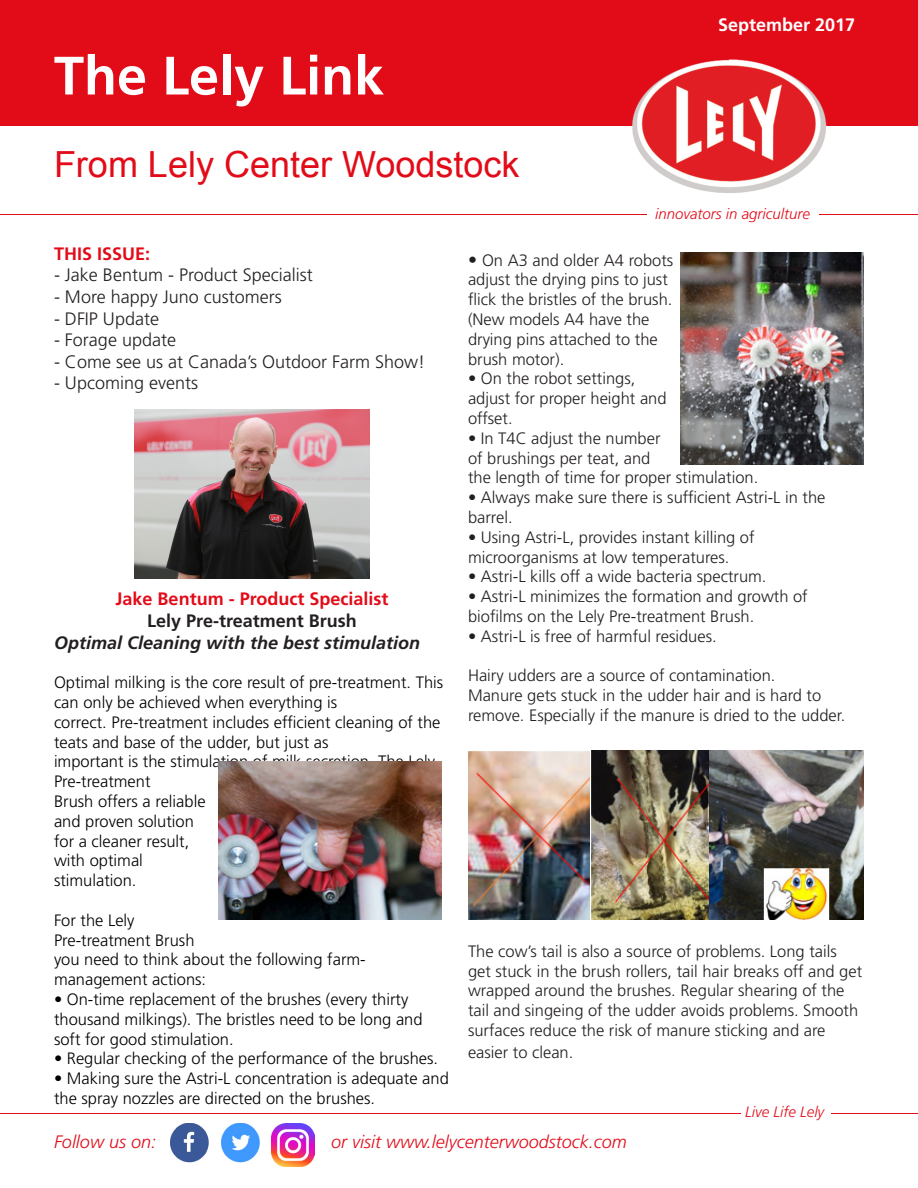
<style>
.page{position:relative;width:918px;height:1188px;background:#fff}
.page>*{position:absolute;margin:0;border:0;box-sizing:border-box;transform-origin:0 0}
.t1{font:700 54px "Frutiger LT Std";color:#fff}
.t2{font:36px "Arial";color:#e20c19}
.t3{font:300 18px "Frutiger LT Std";color:#231f20}
.t4{font:italic 300 18px "Frutiger LT Std";color:#e20c19}
.t5{font:700 18px "Frutiger LT Std";color:#e20c19}
.t6{font:italic 700 18px "Frutiger LT Std";color:#231f20}
.t7{font:700 18px "Frutiger LT Std";color:#231f20}
.t8{font:700 18px "Frutiger LT Std";color:#fff}
.t9{font:300 16.5px/19.8px "Frutiger LT Std";color:#231f20}
.t10{font:300 16.5px/19.8px "Frutiger LT Std";color:#000}
.t11{font:italic 300 15px "Frutiger LT Std";color:#e20c19}
.s1{font-weight:700}
.s2{font-size:18px}
</style>
<div class="page">
<div style="left:0;top:0;width:918px;height:126px;background:#e20c19"></div>
<img style="left:632px;top:59px;width:195px;height:134px">
<hr style="left:0;top:1113px;width:918px;height:1px;background:#e20c19">
<div style="left:741px;top:1099px;width:90px;height:29px;background:#fff"></div>
<img style="left:170px;top:1123px;width:90px;height:40px">
<hr style="left:0;top:215px;width:918px;height:1px;background:#e20c19">
<div style="left:647px;top:200px;width:171px;height:29px;background:#fff"></div>
<img style="left:271px;top:1124px;width:43px;height:43px">
<img style="left:135px;top:410px;width:234px;height:168px">
<img style="left:219px;top:761px;width:223px;height:158px">
<img style="left:680px;top:252px;width:184px;height:212px">
<img style="left:468px;top:751px;width:122px;height:168px">
<img style="left:591px;top:750px;width:119px;height:169px">
<img style="left:710px;top:750px;width:154px;height:169px">
<p class="t1" style="left:54px;top:44px;width:332px">The Lely Link</p>
<p class="t2" style="left:54px;top:141px;width:467px">From Lely Center Woodstock</p>
<p class="t8" style="left:718px;top:14px;width:139px">September 2017</p>
<p class="t11" style="left:655px;top:205px;width:157px">innovators in agriculture</p>
<p class="t5" style="left:54px;top:243px;width:98px">THIS ISSUE:</p>
<p class="t3" style="left:54px;top:265px;width:260px">- Jake Bentum - Product Specialist</p>
<p class="t3" style="left:54px;top:287px;width:229px">- More happy Juno customers</p>
<p class="t3" style="left:54px;top:308px;width:107px">- DFIP Update</p>
<p class="t3" style="left:54px;top:330px;width:124px">- Forage update</p>
<p class="t3" style="left:54px;top:351px;width:373px">- Come see us at Canada’s Outdoor Farm Show!</p>
<p class="t3" style="left:54px;top:373px;width:146px">- Upcoming events</p>
<p class="t5" style="left:116px;top:589px;width:274px">Jake Bentum - Product Specialist</p>
<p class="t7" style="left:147px;top:610px;width:211px">Lely Pre-treatment Brush</p>
<p class="t6" style="left:54px;top:632px;width:368px">Optimal Cleaning with the best stimulation</p>
<p class="t10" style="left:54px;top:673px;width:391px">Optimal milking is the core result of pre-treatment. This can only be achieved when everything is</p>
<p class="t10" style="left:54px;top:712px;width:388px">correct. Pre-treatment includes efficient cleaning of the teats and base of the udder, but just as</p>
<p class="t10" style="left:54px;top:752px;width:383px">important is the stimulation of milk secretion. The Lely<br>Pre-treatment</p>
<p class="t10" style="left:54px;top:792px;width:153px">Brush offers a reliable</p>
<p class="t10" style="left:54px;top:811px;width:142px">and proven solution</p>
<p class="t10" style="left:54px;top:831px;width:137px">for a cleaner result,</p>
<p class="t10" style="left:54px;top:851px;width:90px">with optimal</p>
<p class="t10" style="left:54px;top:871px;width:84px">stimulation.</p>
<p class="t10" style="left:54px;top:910px;width:82px">For the Lely</p>
<p class="t10" style="left:54px;top:930px;width:142px">Pre-treatment Brush</p>
<p class="t10" style="left:54px;top:950px;width:313px">you need to think about the following farm-</p>
<p class="t10" style="left:54px;top:970px;width:154px">management actions:</p>
<p class="t10" style="left:54px;top:990px;width:370px"><span class="s1">•</span> On-time replacement of the brushes (every thirty thousand milkings). The bristles need to be long and soft for good stimulation.</p>
<p class="t10" style="left:54px;top:1049px;width:386px">• Regular checking of the performance of the brushes.</p>
<p class="t10" style="left:54px;top:1069px;width:396px">• Making sure the Astri-L concentration is adequate and the spray nozzles are directed on the brushes.</p>
<p class="t9" style="left:468px;top:250px;width:207px"><span class="s2">•</span> On A3 and older A4 robots</p>
<p class="t9" style="left:468px;top:270px;width:201px">adjust the drying pins to just</p>
<p class="t9" style="left:468px;top:290px;width:206px">flick the bristles of the brush.</p>
<p class="t9" style="left:468px;top:310px;width:183px">(New models A4 have the</p>
<p class="t9" style="left:468px;top:329px;width:191px">drying pins attached to the</p>
<p class="t9" style="left:468px;top:349px;width:98px">brush motor).</p>
<p class="t9" style="left:468px;top:369px;width:169px">• On the robot settings,</p>
<p class="t9" style="left:468px;top:389px;width:200px">adjust for proper height and</p>
<p class="t9" style="left:468px;top:409px;width:46px">offset.</p>
<p class="t9" style="left:468px;top:428px;width:194px">• In T4C adjust the number</p>
<p class="t9" style="left:468px;top:448px;width:184px">of brushings per teat, and</p>
<p class="t9" style="left:468px;top:468px;width:292px">the length of time for proper stimulation.</p>
<p class="t9" style="left:468px;top:488px;width:359px">• Always make sure there is sufficient Astri-L in the barrel.</p>
<p class="t9" style="left:468px;top:527px;width:288px">• Using Astri-L, provides instant killing of</p>
<p class="t9" style="left:468px;top:547px;width:263px">microorganisms at low temperatures.</p>
<p class="t9" style="left:468px;top:567px;width:300px">• Astri-L kills off a wide bacteria spectrum.</p>
<p class="t9" style="left:468px;top:587px;width:341px">• Astri-L minimizes the formation and growth of</p>
<p class="t9" style="left:468px;top:607px;width:288px">biofilms on the Lely Pre-treatment Brush.</p>
<p class="t9" style="left:468px;top:626px;width:250px">• Astri-L is free of harmful residues.</p>
<p class="t9" style="left:468px;top:666px;width:309px">Hairy udders are a source of contamination.</p>
<p class="t9" style="left:468px;top:686px;width:355px">Manure gets stuck in the udder hair and is hard to</p>
<p class="t9" style="left:468px;top:706px;width:379px">remove. Especially if the manure is dried to the udder.</p>
<p class="t9" style="left:468px;top:941px;width:396px">The cow’s tail is also a source of problems. Long tails get stuck in the brush rollers, tail hair breaks off and get wrapped around the brushes. Regular shearing of the tail and singeing of the udder avoids problems. Smooth surfaces reduce the risk of manure sticking and are</p>
<p class="t9" style="left:468px;top:1042px;width:107px">easier to clean.</p>
<p class="t11" style="left:745px;top:1104px;width:81px">Live Life Lely</p>
<p class="t4" style="left:54px;top:1132px;width:104px">Follow us on:</p>
<p class="t4" style="left:331px;top:1132px;width:297px">or visit www.lelycenterwoodstock.com</p>
</div>
